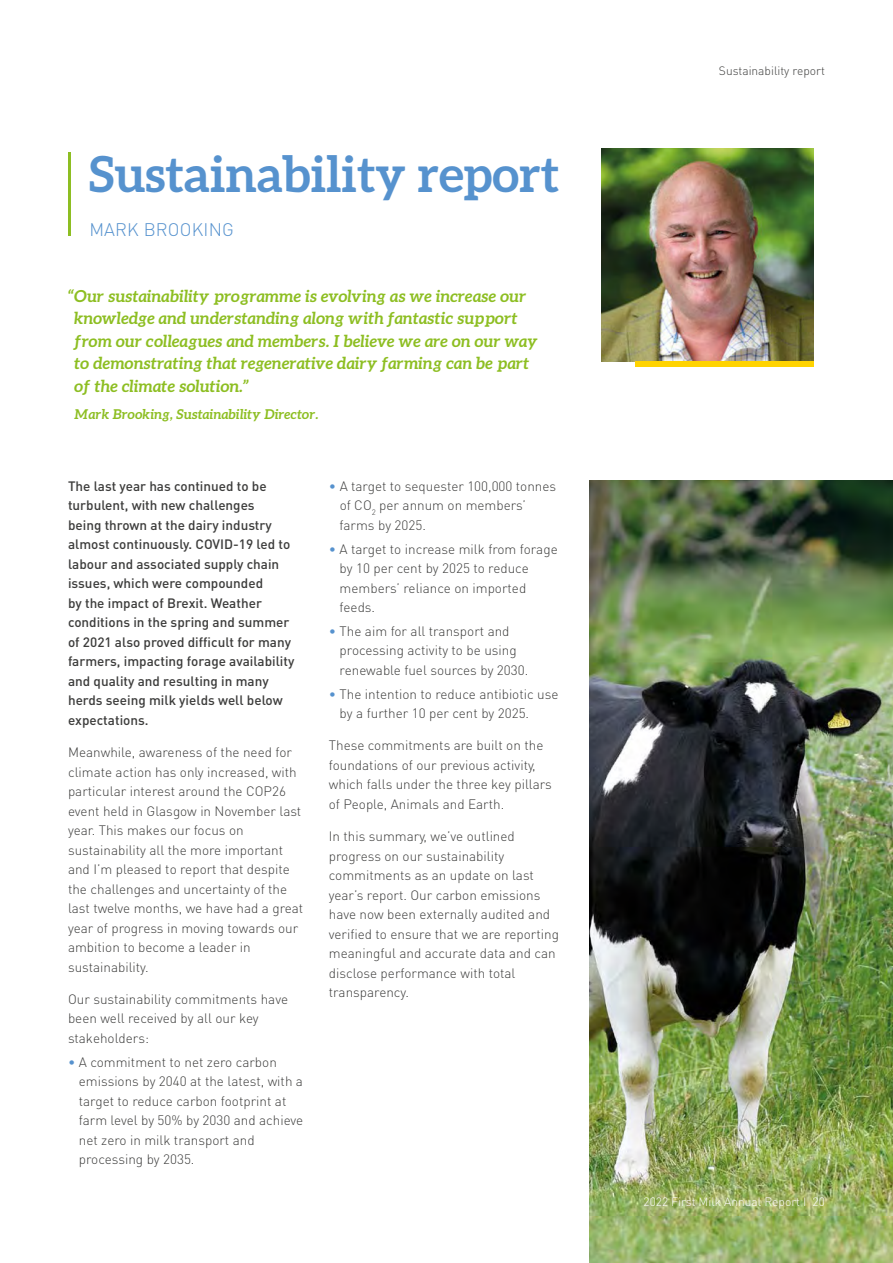
<style>
.page{position:relative;width:893px;height:1263px;background:#fff}
.page>*{position:absolute;margin:0;border:0;box-sizing:border-box;transform-origin:0 0}
.t1{font:700 49.65px "Aleo";color:#5692ce}
.t2{font:300 18px "DIN Pro";letter-spacing:.01em;color:#5692ce}
.t3{font:italic 700 16.5px/22.5px "Aleo";color:#8dbe22}
.t4{font:300 13.5px/19.5px "DIN Pro";color:#3c3c3b}
.t5{font:500 13.5px/19.5px "DIN Pro";color:#3c3c3b}
.t6{font:italic 700 13.5px "Aleo";color:#8dbe22}
.t7{font:300 12px "DIN Pro";color:#fff}
.t8{font:300 12px "DIN Pro";color:#3c3c3b}
.s1{color:#5692ce}
</style>
<div class="page">
<img style="left:590px;top:480px;width:303px;height:783px">
<hr style="left:68px;top:153px;width:2px;height:83px;background:#8dbe22">
<img style="left:601px;top:149px;width:213px;height:212px">
<div style="left:635px;top:361px;width:179px;height:6px;background:#ffd300"></div>
<h1 class="t1" style="left:89px;top:146px;width:472px">Sustainability report</h1>
<h2 class="t2" style="left:89px;top:217px;width:146px">MARK BROOKING</h2>
<p class="t3" style="left:74px;top:284px;width:465px;text-indent:-6px">“Our sustainability programme is evolving as we increase our knowledge and understanding along with fantastic support from our colleagues and members. I believe we are on our way to demonstrating that regenerative dairy farming can be part of the climate solution.”</p>
<p class="t6" style="left:74px;top:406px;width:245px">Mark Brooking, Sustainability Director.</p>
<p class="t5" style="left:68px;top:476px;width:228px">The last year has continued to be turbulent, with new challenges<br>being thrown at the dairy industry almost continuously. COVID-19 led to labour and associated supply chain issues, which were compounded<br>by the impact of Brexit. Weather conditions in the spring and summer of 2021 also proved difficult for many farmers, impacting forage availability and quality and resulting in many herds seeing milk yields well below expectations.</p>
<p class="t4" style="left:68px;top:742px;width:237px">Meanwhile, awareness of the need for climate action has only increased, with particular interest around the COP26 event held in Glasgow in November last year. This makes our focus on sustainability all the more important and I’m pleased to report that despite the challenges and uncertainty of the last twelve months, we have had a great year of progress in moving towards our ambition to become a leader in sustainability.</p>
<p class="t4" style="left:68px;top:988px;width:222px">Our sustainability commitments have been well received by all our key stakeholders:</p>
<p class="t4" style="left:79px;top:1051px;width:226px;text-indent:-11px"><span class="s1">•</span> A commitment to net zero carbon emissions by 2040 at the latest, with a target to reduce carbon footprint at farm level by 50% by 2030 and achieve net zero in milk transport and processing by 2035.</p>
<p class="t4" style="left:340px;top:475px;width:218px;text-indent:-11px"><span class="s1">•</span> A target to sequester 100,000 tonnes of CO<sub>2</sub> per annum on members’ farms by 2025.</p>
<p class="t4" style="left:340px;top:538px;width:220px;text-indent:-11px"><span class="s1">•</span> A target to increase milk from forage by 10 per cent by 2025 to reduce members’ reliance on imported feeds.</p>
<p class="t4" style="left:340px;top:621px;width:188px;text-indent:-11px"><span class="s1">•</span> The aim for all transport and processing activity to be using renewable fuel sources by 2030.</p>
<p class="t4" style="left:340px;top:683px;width:220px;text-indent:-11px"><span class="s1">•</span> The intention to reduce antibiotic use by a further 10 per cent by 2025.</p>
<p class="t4" style="left:329px;top:735px;width:225px">These commitments are built on the foundations of our previous activity, which falls under the three key pillars of People, Animals and Earth.</p>
<p class="t4" style="left:329px;top:826px;width:232px">In this summary, we’ve outlined progress on our sustainability commitments as an update on last year’s report. Our carbon emissions have now been externally audited and verified to ensure that we are reporting meaningful and accurate data and can disclose performance with total transparency.</p>
<p class="t8" style="left:719px;top:62px;width:107px">Sustainability report</p>
<p class="t7" style="left:643px;top:1193px;width:183px">2022 First Milk Annual Report I 20</p>
</div>
